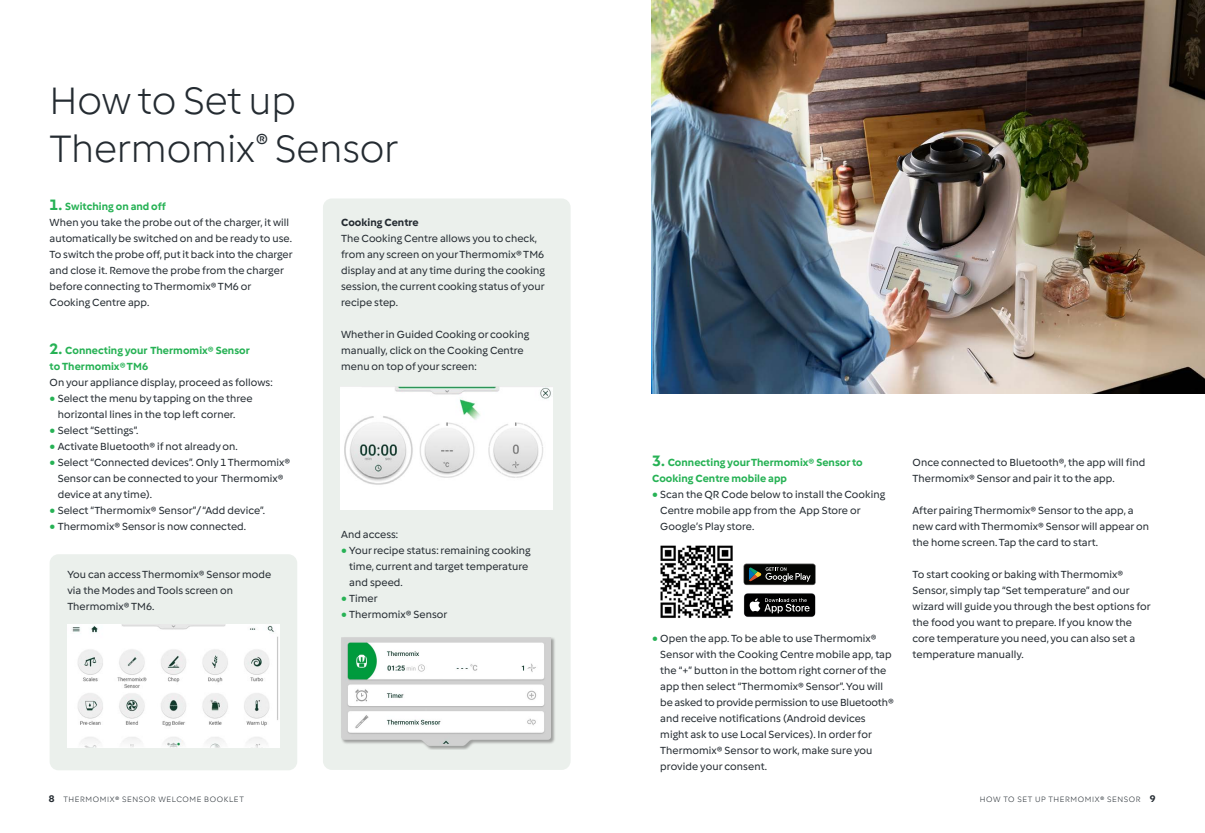
<style>
.page{position:relative;width:1205px;height:833px;background:#fff}
.page>*{position:absolute;margin:0;border:0;box-sizing:border-box;transform-origin:0 0}
.s_headline_1{font:300 40px/48px "Vorwerk";letter-spacing:-.005em;color:#242b31}
.s_copy{font:10.75px/16px "Vorwerk";letter-spacing:.005em;color:#242b31}
.s_headline_3_green__with_big_numbering{font:700 10.75px/16px "Vorwerk";letter-spacing:.005em;color:#27b255}
.s_copy-2{font:700 10.75px "Vorwerk";letter-spacing:.005em;color:#242b31}
.s_runningTitle{font:300 8.12px "Vorwerk";letter-spacing:.075em;color:#242b31}
.s1{font-size:15.62px}
.s2{font-family:"Source Sans 3";font-size:9.75px;color:#27b255}
.s3{font-weight:700;font-size:10px}
</style>
<div class="page">
<img style="left:651px;top:0;width:554px;height:394px">
<svg style="left:743px;top:563px;width:73px;height:23px;background:#3a3c39"></svg>
<svg style="left:744px;top:593px;width:71px;height:24px;background:#303030"></svg>
<div style="left:323px;top:198px;width:247px;height:572px;background:#ebf0ec;border-radius:9px"></div>
<div style="left:50px;top:554px;width:247px;height:216px;background:#ebf0ec;border-radius:9px"></div>
<img style="left:341px;top:386px;width:212px;height:124px">
<img style="left:67px;top:624px;width:212px;height:123px">
<div style="left:340px;top:636px;width:215px;height:114px;background:#231f20;opacity:.38"></div>
<img style="left:341px;top:637px;width:210px;height:109px">
<img style="left:660px;top:545px;width:73px;height:73px">
<p class="s_headline_1" style="left:50px;top:75px;width:350px">How to Set up<br>Thermomix® Sensor</p>
<p class="s_headline_3_green__with_big_numbering" style="left:50px;top:198px;width:118px"><span class="s1">1.</span> Switching on and off</p>
<p class="s_copy" style="left:50px;top:214px;width:244px">When you take the probe out of the charger, it will automatically be switched on and be ready to use.</p>
<p class="s_copy" style="left:50px;top:246px;width:245px">To switch the probe off, put it back into the charger and close it. Remove the probe from the charger before connecting to Thermomix® TM6 or Cooking Centre app.</p>
<p class="s_headline_3_green__with_big_numbering" style="left:50px;top:342px;width:202px"><span class="s1">2.</span> Connecting your Thermomix® Sensor to Thermomix® TM6</p>
<p class="s_copy" style="left:50px;top:374px;width:225px">On your appliance display, proceed as follows:</p>
<p class="s_copy" style="left:58px;top:390px;width:196px;text-indent:-8px"><span class="s2">●</span> Select the menu by tapping on the three horizontal lines in the top left corner.</p>
<p class="s_copy" style="left:50px;top:422px;width:90px"><span class="s2">●</span> Select “Settings”.</p>
<p class="s_copy" style="left:50px;top:438px;width:190px"><span class="s2">●</span> Activate Bluetooth® if not already on.</p>
<p class="s_copy" style="left:58px;top:454px;width:234px;text-indent:-8px"><span class="s2">●</span> Select “Connected devices”. Only 1 Thermomix®<br>Sensor can be connected to your Thermomix® device at any time).</p>
<p class="s_copy" style="left:50px;top:502px;width:217px"><span class="s2">●</span> Select “Thermomix® Sensor”/ “Add device”.</p>
<p class="s_copy" style="left:50px;top:518px;width:198px"><span class="s2">●</span> Thermomix® Sensor is now connected.</p>
<p class="s_copy" style="left:67px;top:566px;width:205px">You can access Thermomix® Sensor mode via the Modes and Tools screen on<br>Thermomix® TM6.</p>
<p class="s_copy-2" style="left:341px;top:215px;width:79px">Cooking Centre</p>
<p class="s_copy" style="left:341px;top:230px;width:205px">The Cooking Centre allows you to check, from any screen on your Thermomix® TM6 display and at any time during the cooking session, the current cooking status of your recipe step.</p>
<p class="s_copy" style="left:341px;top:326px;width:190px">Whether in Guided Cooking or cooking manually, click on the Cooking Centre menu on top of your screen:</p>
<p class="s_copy" style="left:341px;top:526px;width:59px">And access:</p>
<p class="s_copy" style="left:349px;top:542px;width:183px;text-indent:-8px"><span class="s2">●</span> Your recipe status: remaining cooking time, current and target temperature and speed.</p>
<p class="s_copy" style="left:341px;top:590px;width:38px"><span class="s2">●</span> Timer</p>
<p class="s_copy" style="left:341px;top:606px;width:108px"><span class="s2">●</span> Thermomix® Sensor</p>
<p class="s_runningTitle" style="left:49px;top:794px;width:197px"><span class="s3">8</span> THERMOMIX® SENSOR WELCOME BOOKLET</p>
<p class="s_headline_3_green__with_big_numbering" style="left:652px;top:454px;width:212px"><span class="s1">3.</span> Connecting your Thermomix® Sensor to<br>Cooking Centre mobile app</p>
<p class="s_copy" style="left:660px;top:486px;width:226px;text-indent:-8px"><span class="s2">●</span> Scan the QR Code below to install the Cooking<br>Centre mobile app from the App Store or<br>Google’s Play store.</p>
<p class="s_copy" style="left:660px;top:630px;width:235px;text-indent:-8px"><span class="s2">●</span> Open the app. To be able to use Thermomix® Sensor with the Cooking Centre mobile app, tap the “+” button in the bottom right corner of the app then select “Thermomix® Sensor”. You will be asked to provide permission to use Bluetooth® and receive notifications (Android devices might ask to use Local Services). In order for Thermomix® Sensor to work, make sure you provide your consent.</p>
<p class="s_copy" style="left:912px;top:454px;width:234px">Once connected to Bluetooth®, the app will find<br>Thermomix® Sensor and pair it to the app.</p>
<p class="s_copy" style="left:912px;top:502px;width:238px">After pairing Thermomix® Sensor to the app, a new card with Thermomix® Sensor will appear on the home screen. Tap the card to start.</p>
<p class="s_copy" style="left:912px;top:566px;width:240px">To start cooking or baking with Thermomix® Sensor, simply tap “Set temperature” and our wizard will guide you through the best options for the food you want to prepare. If you know the core temperature you need, you can also set a temperature manually.</p>
<p class="s_runningTitle" style="left:980px;top:794px;width:177px">HOW TO SET UP THERMOMIX® SENSOR <span class="s3">9</span></p>
</div>
